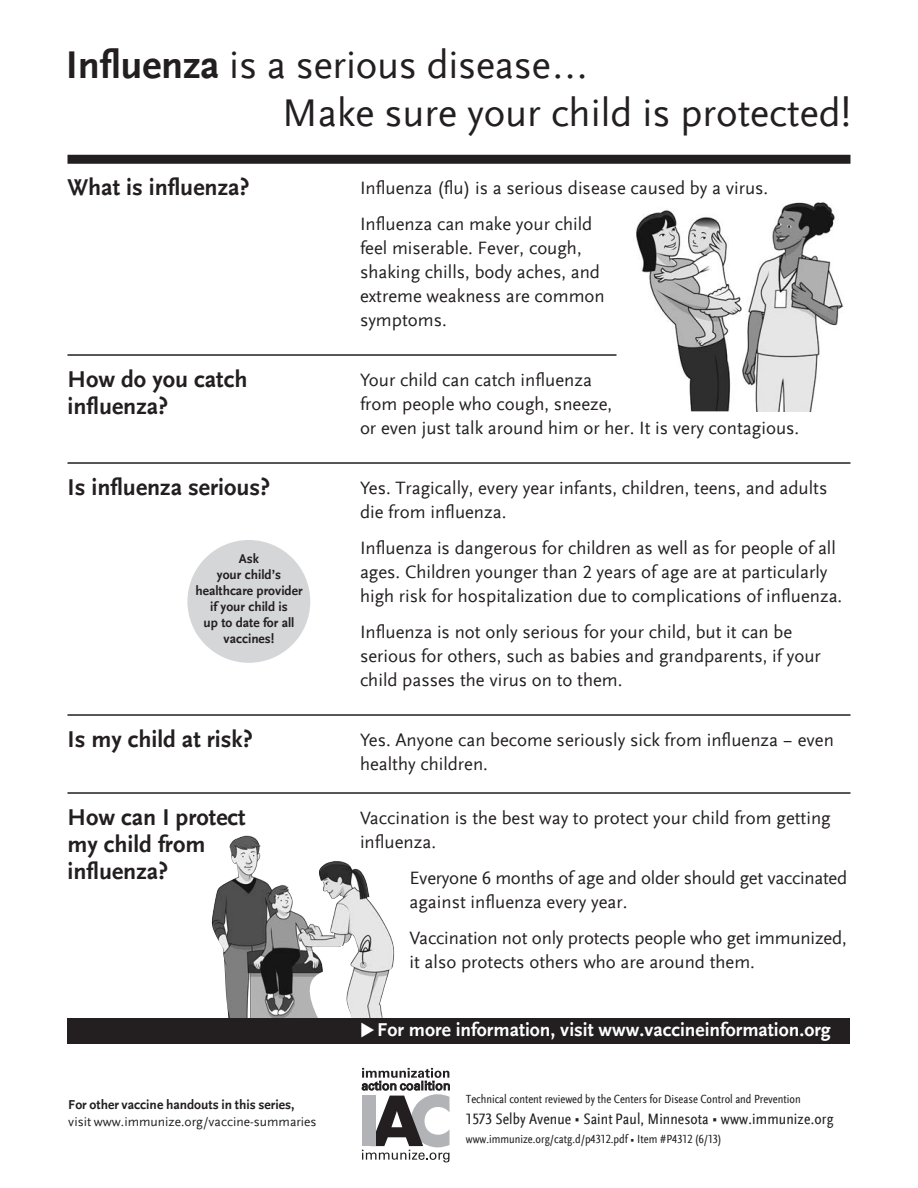
<style>
.page{position:relative;width:918px;height:1188px;background:#fff}
.page>*{position:absolute;margin:0;border:0;box-sizing:border-box;transform-origin:0 0}
.t1{font:40.5px "Scala Sans Offc";color:#231f20}
.t2{font:700 24px/27px "Scala Sans Offc";color:#231f20}
.t3{font:700 19.5px "Scala Sans Offc";color:#fff}
.t4{font:18.75px/24px "Scala Sans Offc";color:#231f20}
.t5{font:condensed 15.75px "Scala Sans Offc";letter-spacing:.005em;color:#231f20}
.t6{font:13.5px/16.5px "Scala Sans Offc";color:#231f20}
.t7{font:700 13.35px/16.2px "Scala Sans Offc";color:#231f20;text-align:center}
.t8{font:condensed 12.3px "Scala Sans Offc";color:#231f20}
.s1{font-weight:700}
.s2{font-family:"Glypha LT Std";font-stretch:normal;font-size:9px}
.s3{font-family:"Glypha LT Std";font-stretch:normal;font-size:7.5px}
</style>
<div class="page">
<div style="left:68px;top:155px;width:782px;height:9px;background:#231f20"></div>
<hr style="left:68px;top:354px;width:548px;height:2px;background:#231f20">
<hr style="left:68px;top:462px;width:782px;height:2px;background:#231f20">
<hr style="left:68px;top:714px;width:782px;height:2px;background:#231f20">
<hr style="left:68px;top:792px;width:782px;height:2px;background:#231f20">
<svg style="left:362px;top:1068px;width:88px;height:94px"></svg>
<div style="left:362px;top:1096px;width:14px;height:50px;background:#b2b3b7"></div>
<div style="left:187px;top:540px;width:123px;height:123px;background:#d5d6d8;border-radius:50%"></div>
<img style="left:211px;top:835px;width:184px;height:183px">
<img style="left:636px;top:210px;width:106px;height:201px">
<img style="left:742px;top:202px;width:102px;height:209px">
<div style="left:68px;top:1018px;width:782px;height:26px;background:#231f20"></div>
<p class="t1" style="left:66px;top:43px;width:523px"><span class="s1">Influenza</span> is a serious disease...</p>
<p class="t1" style="left:282px;top:91px;width:571px">Make sure your child is protected!</p>
<p class="t2" style="left:68px;top:174px;width:184px">What is influenza?</p>
<p class="t4" style="left:360px;top:176px;width:410px">Influenza (flu) is a serious disease caused by a virus.</p>
<p class="t4" style="left:360px;top:212px;width:246px">Influenza can make your child feel miserable. Fever, cough, shaking chills, body aches, and extreme weakness are common symptoms.</p>
<p class="t2" style="left:68px;top:366px;width:181px">How do you catch influenza?</p>
<p class="t4" style="left:360px;top:368px;width:441px">Your child can catch influenza<br>from people who cough, sneeze,<br>or even just talk around him or her. It is very contagious.</p>
<p class="t2" style="left:68px;top:474px;width:204px">Is influenza serious?</p>
<p class="t7" style="left:195px;top:550px;width:109px">Ask<br>your child’s healthcare provider if your child is<br>up to date for all vaccines!</p>
<p class="t4" style="left:360px;top:476px;width:469px">Yes. Tragically, every year infants, children, teens, and adults die from influenza.</p>
<p class="t4" style="left:360px;top:536px;width:484px">Influenza is dangerous for children as well as for people of all ages. Children younger than 2 years of age are at particularly high risk for hospitalization due to complications of influenza.</p>
<p class="t4" style="left:360px;top:620px;width:462px">Influenza is not only serious for your child, but it can be serious for others, such as babies and grandparents, if your child passes the virus on to them.</p>
<p class="t2" style="left:68px;top:726px;width:187px">Is my child at risk?</p>
<p class="t2" style="left:68px;top:804px;width:180px">How can I protect my child from influenza?</p>
<p class="t4" style="left:360px;top:728px;width:475px">Yes. Anyone can become seriously sick from influenza − even healthy children.</p>
<p class="t4" style="left:360px;top:806px;width:472px">Vaccination is the best way to protect your child from getting influenza.</p>
<p class="t4" style="left:410px;top:866px;width:439px">Everyone 6 months of age and older should get vaccinated against influenza every year.</p>
<p class="t4" style="left:410px;top:926px;width:439px">Vaccination not only protects people who get immunized, it also protects others who are around them.</p>
<p class="t3" style="left:377px;top:1019px;width:455px">For more information, visit www.vaccineinformation.org</p>
<p class="t6" style="left:68px;top:1097px;width:250px"><span class="s1">For other vaccine handouts in this series, </span>visit www.immunize.org/vaccine-summaries</p>
<p class="t8" style="left:466px;top:1092px;width:336px">Technical content reviewed by the Centers for Disease Control and Prevention</p>
<p class="t5" style="left:466px;top:1110px;width:369px">1573 Selby Avenue <span class="s2">•</span> Saint Paul, Minnesota <span class="s2">•</span> www.immunize.org</p>
<p class="t8" style="left:466px;top:1133px;width:257px">www.immunize.org/catg.d/p4312.pdf <span class="s3">•</span> Item #P4312 (6/13)</p>
</div>
